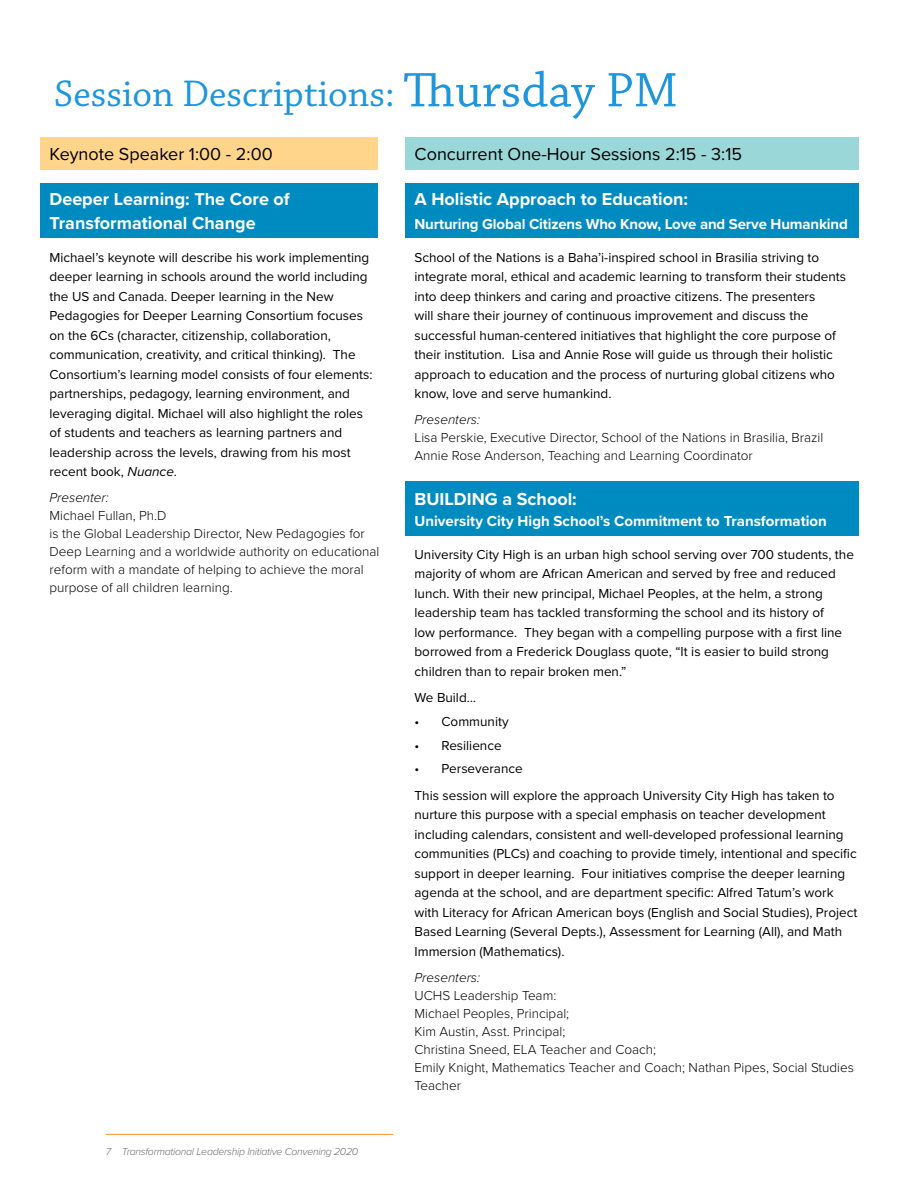
<style>
.page{position:relative;width:918px;height:1188px;background:#fff}
.page>*{position:absolute;margin:0;border:0;box-sizing:border-box;transform-origin:0 0}
.t1{font:39px "Chaparral Pro";color:#1e96dc}
.t2{font:700 18px/24px "Proxima Nova";color:#fff}
.t3{font:18px "Proxima Nova";color:#000}
.t4{font:700 15px "Proxima Nova";letter-spacing:-.01em;color:#fff}
.t5{font:13.5px/19.5px "Proxima Nova";color:#000}
.t6{font:300 13.5px/18px "Proxima Nova";color:#000}
.t7{font:italic 300 13.5px "Proxima Nova";color:#000}
.t8{font:italic 300 10.5px "Proxima Nova";letter-spacing:-.025em;color:#6d6e71}
.s1{font-size:51px}
.s2{font-style:italic}
</style>
<div class="page">
<hr style="left:106px;top:1134px;width:287px;height:1px;background:#ff9628">
<div style="left:40px;top:137px;width:338px;height:33px;background:#fed58b"></div>
<div style="left:405px;top:137px;width:454px;height:33px;background:#99d7d8"></div>
<div style="left:40px;top:183px;width:338px;height:55px;background:#008bc0"></div>
<div style="left:405px;top:183px;width:454px;height:55px;background:#008bc0"></div>
<div style="left:405px;top:481px;width:454px;height:54px;background:#008bc0"></div>
<h1 class="t1" style="left:54px;top:72px;width:625px">Session Descriptions: <span class="s1">Thursday PM</span></h1>
<h2 class="t3" style="left:50px;top:141px;width:225px">Keynote Speaker 1:00 - 2:00</h2>
<h2 class="t2" style="left:50px;top:186px;width:242px">Deeper Learning: The Core of<br>Transformational Change</h2>
<p class="t5" style="left:50px;top:247px;width:324px">Michael’s keynote will describe his work implementing deeper learning in schools around the world including the US and Canada. Deeper learning in the New Pedagogies for Deeper Learning Consortium focuses on the 6Cs (character, citizenship, collaboration, communication, creativity, and critical thinking). The Consortium’s learning model consists of four elements: partnerships, pedagogy, learning environment, and leveraging digital. Michael will also highlight the roles of students and teachers as learning partners and leadership across the levels, drawing from his most recent book, <span class="s2">Nuance</span>.</p>
<p class="t7" style="left:50px;top:488px;width:61px">Presenter:</p>
<p class="t6" style="left:50px;top:506px;width:332px">Michael Fullan, Ph.D<br>is the Global Leadership Director, New Pedagogies for Deep Learning and a worldwide authority on educational reform with a mandate of helping to achieve the moral purpose of all children learning.</p>
<h2 class="t3" style="left:415px;top:141px;width:329px">Concurrent One-Hour Sessions 2:15 - 3:15</h2>
<h2 class="t2" style="left:415px;top:186px;width:275px">A Holistic Approach to Education:</h2>
<p class="t4" style="left:415px;top:213px;width:435px">Nurturing Global Citizens Who Know, Love and Serve Humankind</p>
<p class="t5" style="left:415px;top:247px;width:433px">School of the Nations is a Baha’i-inspired school in Brasilia striving to integrate moral, ethical and academic learning to transform their students into deep thinkers and caring and proactive citizens. The presenters<br>will share their journey of continuous improvement and discuss the successful human-centered initiatives that highlight the core purpose of their institution. Lisa and Annie Rose will guide us through their holistic approach to education and the process of nurturing global citizens who know, love and serve humankind.</p>
<p class="t7" style="left:415px;top:410px;width:67px">Presenters:</p>
<p class="t6" style="left:415px;top:428px;width:410px">Lisa Perskie, Executive Director, School of the Nations in Brasilia, Brazil<br>Annie Rose Anderson, Teaching and Learning Coordinator</p>
<h2 class="t2" style="left:415px;top:486px;width:164px">BUILDING a School:</h2>
<p class="t4" style="left:415px;top:510px;width:414px">University City High School’s Commitment to Transformation</p>
<p class="t5" style="left:415px;top:544px;width:441px">University City High is an urban high school serving over 700 students, the majority of whom are African American and served by free and reduced lunch. With their new principal, Michael Peoples, at the helm, a strong leadership team has tackled transforming the school and its history of<br>low performance. They began with a compelling purpose with a first line borrowed from a Frederick Douglass quote, “It is easier to build strong children than to repair broken men.”</p>
<p class="t5" style="left:415px;top:687px;width:63px">We Build…</p>
<p class="t5" style="left:415px;top:711px;width:96px">• Community</p>
<p class="t5" style="left:415px;top:735px;width:89px">• Resilience</p>
<p class="t5" style="left:415px;top:755px;width:422px;line-height:26.2px">• Perseverance<br>This session will explore the approach University City High has taken to</p>
<p class="t5" style="left:415px;top:804px;width:444px">nurture this purpose with a special emphasis on teacher development including calendars, consistent and well-developed professional learning communities (PLCs) and coaching to provide timely, intentional and specific support in deeper learning. Four initiatives comprise the deeper learning agenda at the school, and are department specific: Alfred Tatum’s work with Literacy for African American boys (English and Social Studies), Project Based Learning (Several Depts.), Assessment for Learning (All), and Math Immersion (Mathematics).</p>
<p class="t7" style="left:415px;top:967px;width:67px">Presenters:</p>
<p class="t6" style="left:415px;top:986px;width:441px">UCHS Leadership Team:<br>Michael Peoples, Principal;<br>Kim Austin, Asst. Principal;<br>Christina Sneed, ELA Teacher and Coach;<br>Emily Knight, Mathematics Teacher and Coach; Nathan Pipes, Social Studies Teacher</p>
<p class="t8" style="left:106px;top:1143px;width:254px">7 Transformational Leadership Initiative Convening 2020</p>
</div>
